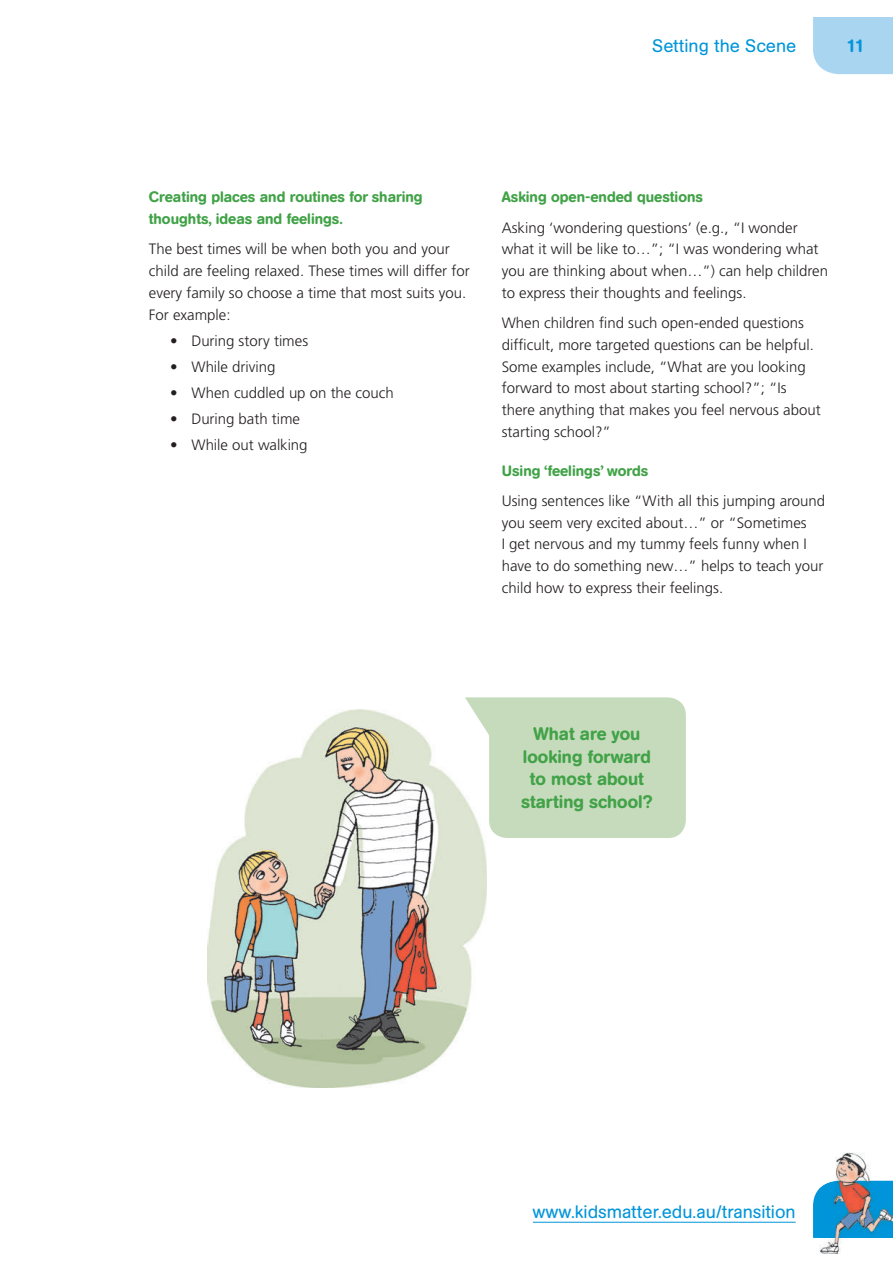
<style>
.page{position:relative;width:893px;height:1263px;background:#fff}
.page>*{position:absolute;margin:0;border:0;box-sizing:border-box;transform-origin:0 0}
.t1{font:500 18px/22.5px "AG Book Rounded BQ";color:#41a247;text-align:center}
.t2{font:18px "AG Book Rounded BQ";color:#0095d9}
.t3{font:500 18px "AG Book Rounded BQ";color:#0095d9}
.t4{font:300 15px/21.8px "Frutiger";color:#231f20}
.t5{font:500 15px/21.8px "AG Book Rounded BQ";color:#41a247}
</style>
<div class="page">
<div style="left:813px;top:17px;width:80px;height:57px;background:#aad5f1"></div>
<svg style="left:813px;top:1189px;width:6px;height:49px"></svg>
<img style="left:207px;top:709px;width:279px;height:379px">
<svg style="left:465px;top:697px;width:221px;height:141px;background:#cadec2"></svg>
<img style="left:819px;top:1152px;width:74px;height:102px">
<img style="left:819px;top:1181px;width:74px;height:57px">
<hr style="left:533px;top:1222px;width:263px;height:1px;background:#0095d9">
<p class="t2" style="left:652px;top:36px;width:146px">Setting the Scene</p>
<p class="t3" style="left:846px;top:35px;width:20px">11</p>
<p class="t5" style="left:149px;top:186px;width:275px">Creating places and routines for sharing thoughts, ideas and feelings.</p>
<p class="t4" style="left:149px;top:238px;width:322px">The best times will be when both you and your child are feeling relaxed. These times will differ for every family so choose a time that most suits you.<br>For example:</p>
<p class="t4" style="left:170px;top:330px;width:140px">• During story times</p>
<p class="t4" style="left:170px;top:356px;width:107px">• While driving</p>
<p class="t4" style="left:170px;top:382px;width:225px">• When cuddled up on the couch</p>
<p class="t4" style="left:170px;top:408px;width:131px">• During bath time</p>
<p class="t4" style="left:170px;top:434px;width:139px">• While out walking</p>
<p class="t5" style="left:502px;top:186px;width:203px">Asking open-ended questions</p>
<p class="t4" style="left:502px;top:217px;width:328px">Asking ‘wondering questions’ (e.g., “I wonder what it will be like to…”; “I was wondering what you are thinking about when…”) can help children to express their thoughts and feelings.</p>
<p class="t4" style="left:502px;top:312px;width:320px">When children find such open-ended questions difficult, more targeted questions can be helpful.<br>Some examples include, “What are you looking forward to most about starting school?”; “Is there anything that makes you feel nervous about starting school?”</p>
<p class="t5" style="left:502px;top:460px;width:148px">Using ‘feelings’ words</p>
<p class="t4" style="left:502px;top:490px;width:325px">Using sentences like “With all this jumping around you seem very excited about…” or “Sometimes<br>I get nervous and my tummy feels funny when I have to do something new…” helps to teach your child how to express their feelings.</p>
<p class="t1" style="left:521px;top:723px;width:133px">What are you looking forward to most about starting school?</p>
<p class="t2" style="left:533px;top:1201px;width:264px">www.kidsmatter.edu.au/transition</p>
</div>
